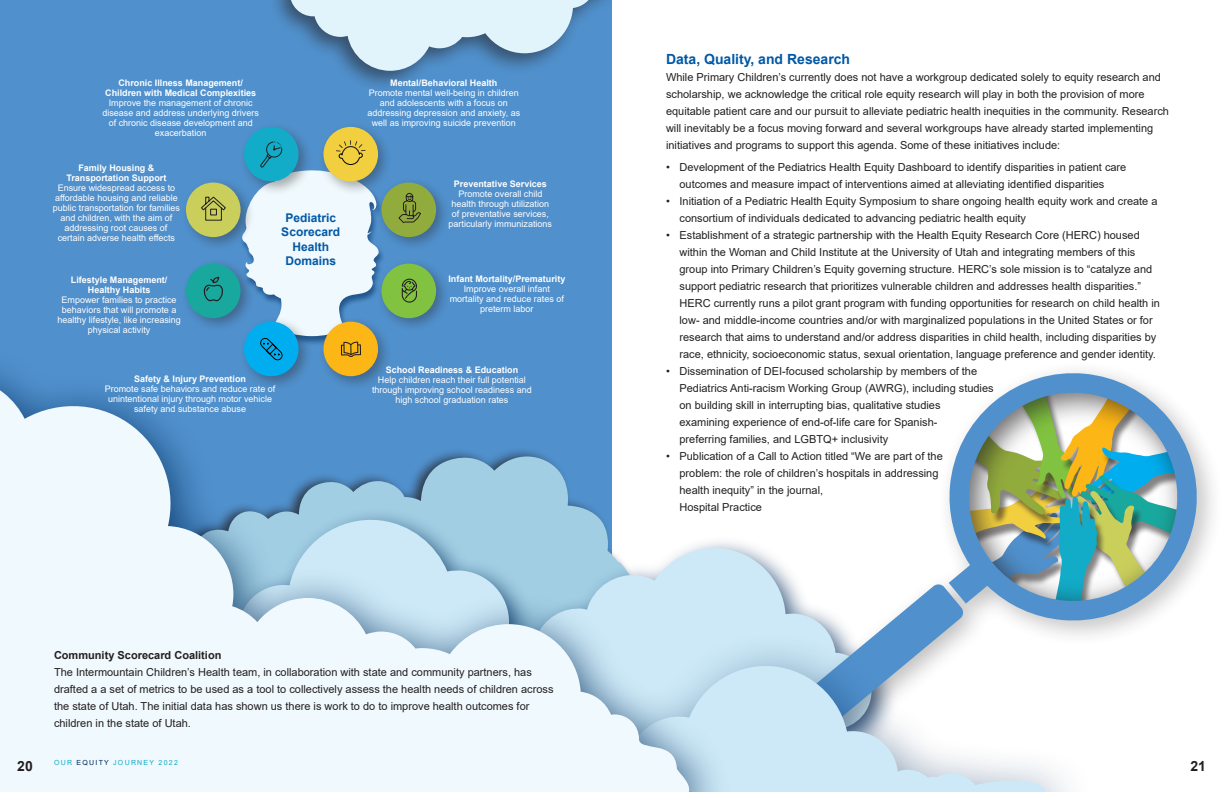
<style>
.page{position:relative;width:1224px;height:792px;background:#fff}
.page>*{position:absolute;margin:0;border:0;box-sizing:border-box;transform-origin:0 0}
.t1{font:700 14px "Arial";color:#0158a6}
.t2{font:700 14px "Arial";color:#231f20}
.t3{font:700 12px/14.4px "Arial";color:#0158a6;text-align:center}
.t4{font:11px/17px "Arial";color:#231f20}
.t5{font:9px/10px "Arial";color:#fff;text-align:center}
.t6{font:700 9px/10px "Arial";color:#fff;text-align:center}
.t7{font:7px "Arial";letter-spacing:.18em;color:#12acc9}
.s1{font-weight:700}
.s2{color:#002b5c}
</style>
<div class="page">
<div style="left:0;top:0;width:612px;height:613px;background:#5090cc"></div>
<div style="left:268px;top:0;width:352px;height:93px;background:#231f20;opacity:.56"></div>
<svg style="left:290px;top:0;width:322px;height:71px"></svg>
<svg style="left:743px;top:583px;width:221px;height:48px"></svg>
<svg style="left:948px;top:371px;width:251px;height:252px"></svg>
<div style="left:230px;top:631px;width:866px;height:161px;background:#002b5c;opacity:.47"></div>
<svg style="left:734px;top:661px;width:314px;height:131px"></svg>
<div style="left:0;top:344px;width:734px;height:448px;background:#002b5c;opacity:.75"></div>
<svg style="left:0;top:367px;width:712px;height:425px;fill:#f0f9fd"></svg>
<div style="left:318px;top:122px;width:74px;height:74px;background:#231f20;opacity:.37"></div>
<div style="left:323px;top:127px;width:55px;height:54px;background:#f2cf3e;border-radius:50%"></div>
<div style="left:239px;top:122px;width:74px;height:74px;background:#231f20;opacity:.37"></div>
<div style="left:244px;top:127px;width:55px;height:54px;background:#12acc9;border-radius:50%"></div>
<div style="left:318px;top:316px;width:74px;height:74px;background:#231f20;opacity:.37"></div>
<div style="left:323px;top:322px;width:55px;height:54px;background:#fcb615;border-radius:50%"></div>
<div style="left:239px;top:316px;width:74px;height:74px;background:#231f20;opacity:.37"></div>
<div style="left:244px;top:322px;width:55px;height:54px;background:#00aeef;border-radius:50%"></div>
<div style="left:376px;top:177px;width:74px;height:74px;background:#231f20;opacity:.37"></div>
<div style="left:382px;top:183px;width:54px;height:54px;background:#92ab3d;border-radius:50%"></div>
<div style="left:181px;top:177px;width:74px;height:74px;background:#231f20;opacity:.37"></div>
<div style="left:186px;top:183px;width:55px;height:54px;background:#cacf5c;border-radius:50%"></div>
<div style="left:376px;top:258px;width:74px;height:74px;background:#231f20;opacity:.37"></div>
<div style="left:382px;top:264px;width:54px;height:54px;background:#81c340;border-radius:50%"></div>
<div style="left:181px;top:258px;width:74px;height:74px;background:#231f20;opacity:.37"></div>
<div style="left:186px;top:264px;width:55px;height:54px;background:#19a89d;border-radius:50%"></div>
<svg style="left:201px;top:196px;width:25px;height:25px"></svg>
<svg style="left:203px;top:277px;width:20px;height:24px"></svg>
<svg style="left:398px;top:193px;width:23px;height:30px"></svg>
<svg style="left:402px;top:279px;width:15px;height:24px"></svg>
<svg style="left:242px;top:140px;width:138px;height:221px"></svg>
<p class="t6" style="left:105px;top:78px;width:153px">Chronic Illness Management/<br>Children with Medical Complexities</p>
<p class="t5" style="left:102px;top:98px;width:158px">Improve the management of chronic disease and address underlying drivers of chronic disease development and exacerbation</p>
<p class="t6" style="left:66px;top:163px;width:102px">Family Housing &amp;<br>Transportation Support</p>
<p class="t5" style="left:53px;top:183px;width:129px">Ensure widespread access to affordable housing and reliable public transportation for families and children, with the aim of addressing root causes of certain adverse health effects</p>
<p class="t6" style="left:71px;top:275px;width:98px">Lifestyle Management/<br>Healthy Habits</p>
<p class="t5" style="left:57px;top:294px;width:125px">Empower families to practice behaviors that will promote a healthy lifestyle, like increasing physical activity</p>
<p class="t3" style="left:281px;top:211px;width:60px">Pediatric<br>Scorecard</p>
<p class="t3" style="left:285px;top:239px;width:52px">Health<br>Domains</p>
<p class="t6" style="left:134px;top:374px;width:114px">Safety &amp; Injury Prevention</p>
<p class="t5" style="left:105px;top:383px;width:172px">Promote safe behaviors and reduce rate of unintentional injury through motor vehicle safety and substance abuse</p>
<p class="t6" style="left:390px;top:78px;width:109px">Mental/Behavioral Health</p>
<p class="t5" style="left:367px;top:88px;width:154px">Promote mental well-being in children and adolescents with a focus on addressing depression and anxiety, as well as improving suicide prevention</p>
<p class="t6" style="left:454px;top:178px;width:95px">Preventative Services</p>
<p class="t5" style="left:449px;top:188px;width:105px">Promote overall child health through utilization of preventative services, particularly immunizations</p>
<p class="t6" style="left:448px;top:274px;width:119px">Infant Mortality/Prematurity</p>
<p class="t5" style="left:450px;top:284px;width:116px">Improve overall infant mortality and reduce rates of preterm labor</p>
<p class="t6" style="left:386px;top:365px;width:134px">School Readiness &amp; Education</p>
<p class="t5" style="left:372px;top:375px;width:161px">Help children reach their full potential through improving school readiness and high school graduation rates</p>
<p class="t4" style="left:54px;top:646px;width:501px"><span class="s1">Community Scorecard Coalition<br></span>The Intermountain Children’s Health team, in collaboration with state and community partners, has drafted a a set of metrics to be used as a tool to collectively assess the health needs of children across the state of Utah. The initial data has shown us there is work to do to improve health outcomes for children in the state of Utah.</p>
<p class="t1" style="left:666px;top:49px;width:186px">Data, Quality, and Research</p>
<p class="t4" style="left:666px;top:69px;width:505px">While Primary Children’s currently does not have a workgroup dedicated solely to equity research and scholarship, we acknowledge the critical role equity research will play in both the provision of more equitable patient care and our pursuit to alleviate pediatric health inequities in the community. Research will inevitably be a focus moving forward and several workgroups have already started implementing initiatives and programs to support this agenda. Some of these initiatives include:</p>
<p class="t4" style="left:680px;top:158px;width:448px;text-indent:-14px">• Development of the Pediatrics Health Equity Dashboard to identify disparities in patient care outcomes and measure impact of interventions aimed at alleviating identified disparities</p>
<p class="t4" style="left:680px;top:192px;width:480px;text-indent:-14px">• Initiation of a Pediatric Health Equity Symposium to share ongoing health equity work and create a consortium of individuals dedicated to advancing pediatric health equity</p>
<p class="t4" style="left:680px;top:226px;width:482px;text-indent:-14px">• Establishment of a strategic partnership with the Health Equity Research Core (HERC) housed within the Woman and Child Institute at the University of Utah and integrating members of this group into Primary Children’s Equity governing structure. HERC’s sole mission is to “catalyze and support pediatric research that prioritizes vulnerable children and addresses health disparities. ” HERC currently runs a pilot grant program with funding opportunities for research on child health in low- and middle-income countries and/or with marginalized populations in the United States or for research that aims to understand and/or address disparities in child health, including disparities by race, ethnicity, socioeconomic status, sexual orientation, language preference and gender identity.</p>
<p class="t4" style="left:680px;top:362px;width:316px;text-indent:-14px">• Dissemination of DEI-focused scholarship by members of the Pediatrics Anti-racism Working Group (AWRG), including studies on building skill in interrupting bias, qualitative studies<br>examining experience of end-of-life care for Spanish-<br>preferring families, and LGBTQ+ inclusivity</p>
<p class="t4" style="left:680px;top:447px;width:265px;text-indent:-14px">• Publication of a Call to Action titled “We are part of the problem: the role of children’s hospitals in addressing health inequity” in the journal,<br>Hospital Practice</p>
<p class="t7" style="left:54px;top:758px;width:125px">OUR <span class="s2">EQUITY</span> JOURNEY 2022</p>
<p class="t2" style="left:17px;top:756px;width:17px">20</p>
<p class="t2" style="left:1190px;top:756px;width:17px">21</p>
</div>
